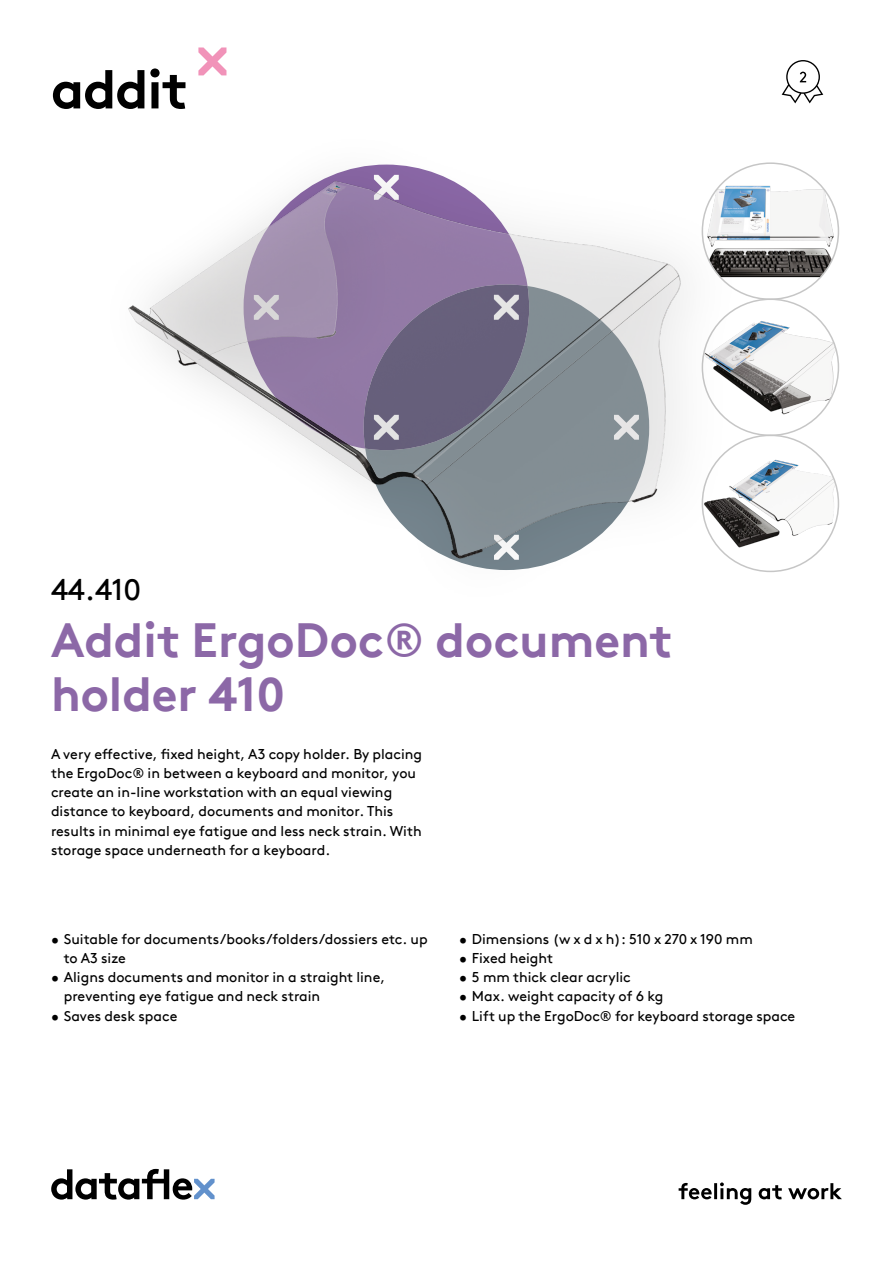
<style>
.page{position:relative;width:893px;height:1263px;background:#fff}
.page>*{position:absolute;margin:0;border:0;box-sizing:border-box;transform-origin:0 0}
.hoofdstuk{font:700 54px "Brown Pro TT";letter-spacing:-.02em;color:#000}
.productnaam{font:700 48px/54px "Brown Pro TT";color:#8c68a7}
.productnummer{font:30px "Brown Pro TT";color:#000}
.omschrijving{font:14.25px/19.2px "Brown Pro TT";color:#000}
</style>
<div class="page">
<svg style="left:51px;top:1169px;width:164px;height:30px"></svg>
<svg style="left:679px;top:1182px;width:163px;height:23px"></svg>
<svg style="left:198px;top:47px;width:28px;height:28px"></svg>
<img style="left:744px;top:184px;width:94px;height:94px">
<img style="left:744px;top:320px;width:94px;height:95px">
<img style="left:744px;top:459px;width:94px;height:89px">
<div style="left:96px;top:129px;width:648px;height:479px;background:#000;opacity:.35"></div>
<img style="left:120px;top:170px;width:570px;height:400px">
<svg style="left:782px;top:60px;width:41px;height:43px"></svg>
<p class="hoofdstuk" style="left:51px;top:46px;width:139px">addit</p>
<p class="productnummer" style="left:51px;top:566px;width:92px">44.410</p>
<p class="productnaam" style="left:51px;top:608px;width:623px">Addit ErgoDoc® document holder 410</p>
<p class="omschrijving" style="left:51px;top:743px;width:373px">A very effective, fixed height, A3 copy holder. By placing the ErgoDoc® in between a keyboard and monitor, you create an in-line workstation with an equal viewing distance to keyboard, documents and monitor. This results in minimal eye fatigue and less neck strain. With storage space underneath for a keyboard.</p>
<p class="omschrijving" style="left:64px;top:928px;width:365px;text-indent:-13px">• Suitable for documents/books/folders/dossiers etc. up to A3 size</p>
<p class="omschrijving" style="left:64px;top:966px;width:323px;text-indent:-13px">• Aligns documents and monitor in a straight line, preventing eye fatigue and neck strain</p>
<p class="omschrijving" style="left:51px;top:1005px;width:128px">• Saves desk space</p>
<p class="omschrijving" style="left:459px;top:928px;width:295px">• Dimensions (w x d x h): 510 x 270 x 190 mm</p>
<p class="omschrijving" style="left:459px;top:947px;width:95px">• Fixed height</p>
<p class="omschrijving" style="left:459px;top:966px;width:173px">• 5 mm thick clear acrylic</p>
<p class="omschrijving" style="left:459px;top:986px;width:206px">• Max. weight capacity of 6 kg</p>
<p class="omschrijving" style="left:459px;top:1005px;width:338px">• Lift up the ErgoDoc® for keyboard storage space</p>
</div>
